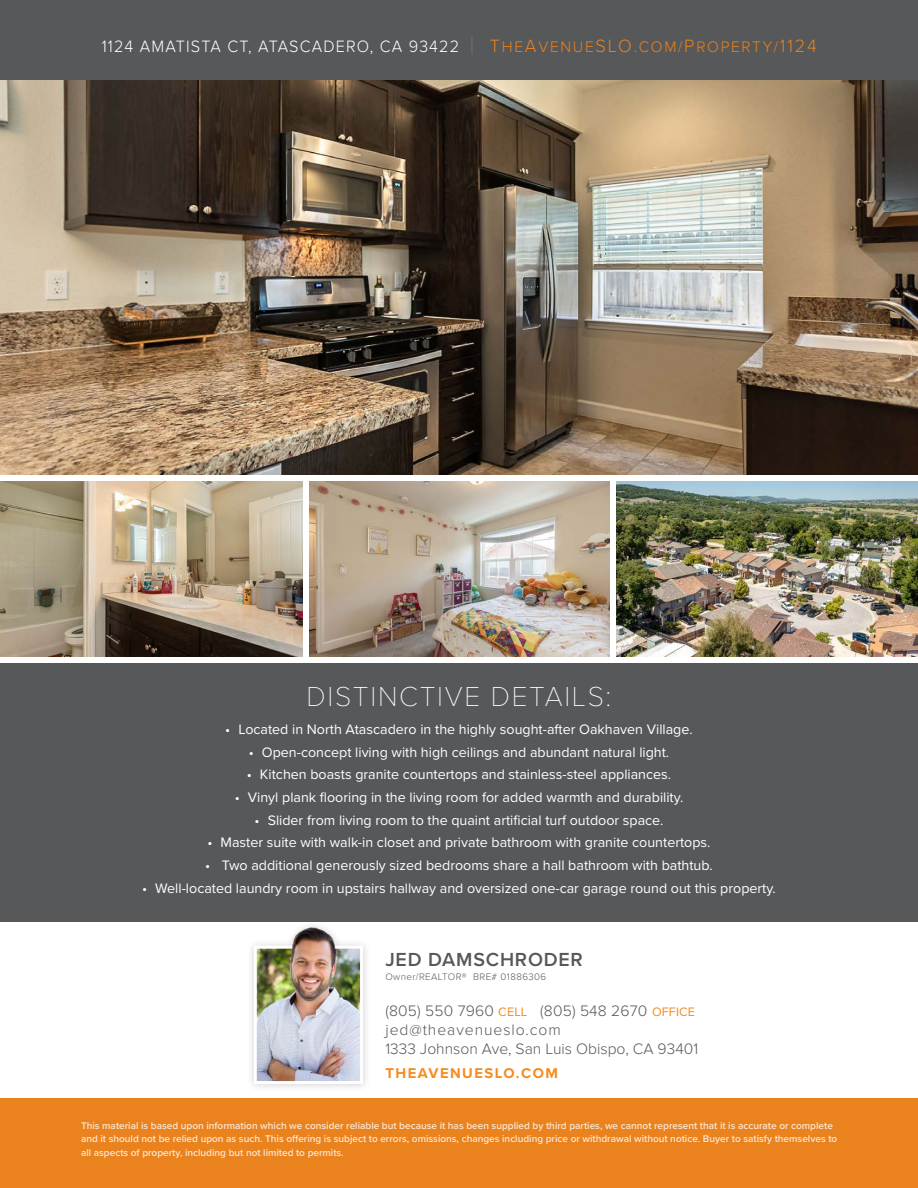
<style>
.page{position:relative;width:918px;height:1188px;background:#fff}
.page>*{position:absolute;margin:0;border:0;box-sizing:border-box;transform-origin:0 0}
.t1{font:100 28.5px "Proxima Nova T";letter-spacing:.06em;color:#fff}
.t2{font:600 19.65px "Proxima Nova";letter-spacing:.04em;color:#57585a}
.t3{font:300 17.1px "Proxima Nova";letter-spacing:.07em;color:#fff;scale:.95 1}
.t4{font:300 15.75px/18.8px "Proxima Nova";letter-spacing:.01em;color:#57585a}
.t5{font:700 14.7px "Proxima Nova";letter-spacing:.1em;color:#f68b1f}
.t6{font:14.25px "Proxima Nova";color:#fff}
.t7{font:600 10.05px/13.5px "Proxima Nova";color:#fff}
.t8{font:300 9.75px "Proxima Nova";letter-spacing:.04em;color:#57585a}
.s1{font-size:24.9px;color:#939598}
.s2{font-size:18.45px;color:#ea821d}
.s3{font-size:15.9px;color:#ea821d}
.s4{font-weight:400;font-size:12.75px;color:#f68b1f}
</style>
<div class="page">
<div style="left:0;top:0;width:918px;height:100px;background:#57585a"></div>
<div style="left:0;top:1098px;width:918px;height:90px;background:#ea821d"></div>
<div style="left:0;top:664px;width:918px;height:258px;background:#57585a"></div>
<img style="left:0;top:81px;width:918px;height:393px">
<div style="left:247px;top:920px;width:124px;height:172px;background:#231f20;opacity:.2"></div>
<img style="left:258px;top:950px;width:101px;height:130px">
<div style="left:254px;top:946px;width:109px;height:138px;border:3px solid #fff"></div>
<img style="left:290px;top:927px;width:46px;height:44px">
<img style="left:0;top:482px;width:303px;height:174px">
<img style="left:310px;top:482px;width:299px;height:174px">
<img style="left:617px;top:482px;width:301px;height:174px">
<p class="t3" style="left:102px;top:36px;width:754px">1124 AMATISTA CT, ATASCADERO, CA 93422 <span class="s1">|</span> <span class="s2">T</span><span class="s3">HE</span><span class="s2">A</span><span class="s3">VENUE</span><span class="s2">SLO</span><span class="s3">.COM/</span><span class="s2">P</span><span class="s3">ROPERTY/</span><span class="s2">1124</span></p>
<h1 class="t1" style="left:307px;top:681px;width:306px">DISTINCTIVE DETAILS:</h1>
<p class="t6" style="left:225px;top:718px;width:469px">• Located in North Atascadero in the highly sought-after Oakhaven Village.</p>
<p class="t6" style="left:249px;top:741px;width:422px">• Open-concept living with high ceilings and abundant natural light.</p>
<p class="t6" style="left:247px;top:764px;width:426px">• Kitchen boasts granite countertops and stainless-steel appliances.</p>
<p class="t6" style="left:235px;top:787px;width:450px">• Vinyl plank flooring in the living room for added warmth and durability.</p>
<p class="t6" style="left:255px;top:809px;width:410px">• Slider from living room to the quaint artificial turf outdoor space.</p>
<p class="t6" style="left:208px;top:832px;width:505px">• Master suite with walk-in closet and private bathroom with granite countertops.</p>
<p class="t6" style="left:205px;top:855px;width:509px">• Two additional generously sized bedrooms share a hall bathroom with bathtub.</p>
<p class="t6" style="left:142px;top:877px;width:635px">• Well-located laundry room in upstairs hallway and oversized one-car garage round out this property.</p>
<h2 class="t2" style="left:385px;top:944px;width:199px">JED DAMSCHRODER</h2>
<p class="t8" style="left:385px;top:971px;width:162px">Owner/REALTOR® BRE# 01886306</p>
<p class="t4" style="left:385px;top:1002px;width:314px">(805) 550 7960 <span class="s4">CELL</span> (805) 548 2670 <span class="s4">OFFICE </span>jed@theavenueslo.com<br>1333 Johnson Ave, San Luis Obispo, CA 93401</p>
<p class="t5" style="left:385px;top:1062px;width:174px">THEAVENUESLO.COM</p>
<p class="t7" style="left:81px;top:1119px;width:758px">This material is based upon information which we consider reliable but because it has been supplied by third parties, we cannot represent that it is accurate or complete and it should not be relied upon as such. This offering is subject to errors, omissions, changes including price or withdrawal without notice. Buyer to satisfy themselves to all aspects of property, including but not limited to permits.</p>
</div>
